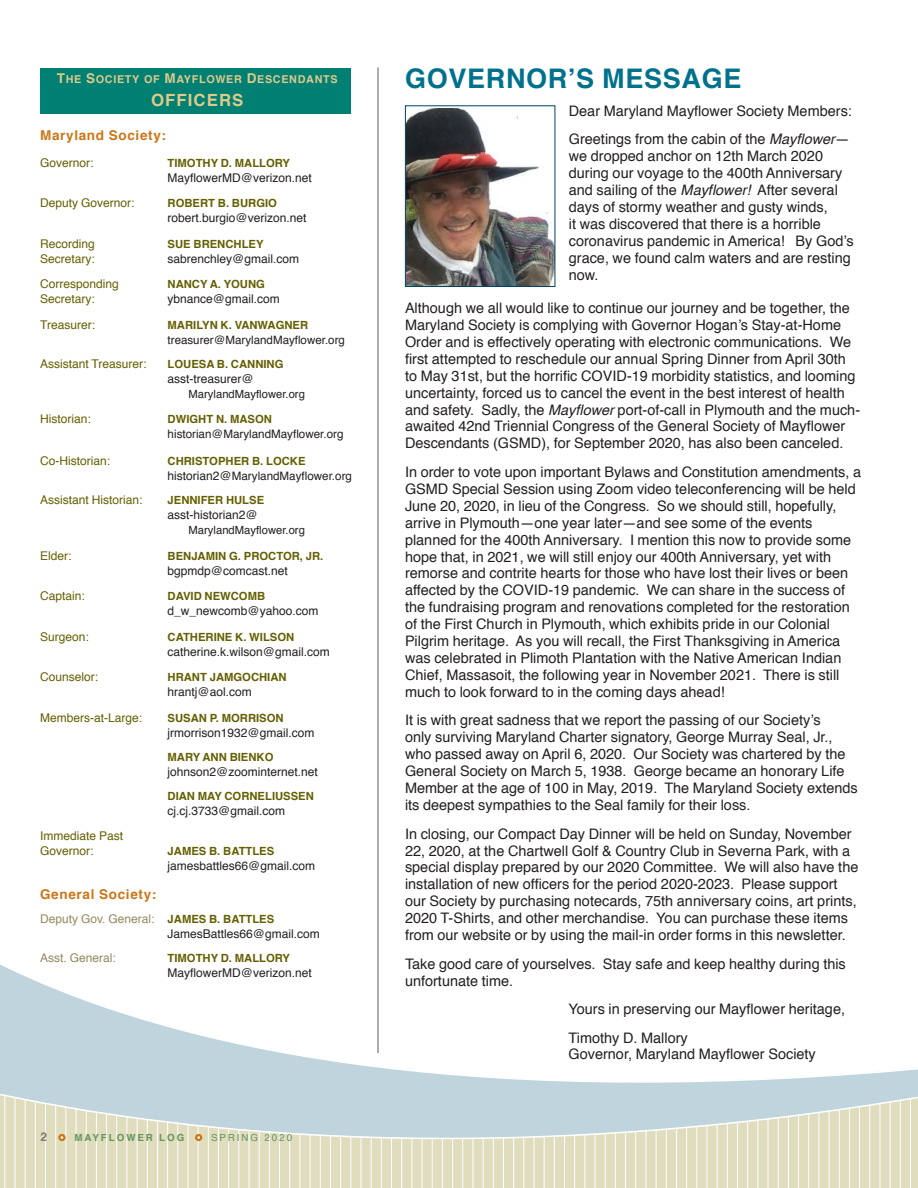
<style>
.page{position:relative;width:918px;height:1188px;background:#fff}
.page>*{position:absolute;margin:0;border:0;box-sizing:border-box;transform-origin:0 0}
.t1{font:700 27px "Helvetica";letter-spacing:.025em;color:#00718d}
.t2{font:16.8px "Helvetica Bold SC800";letter-spacing:.06em;color:#deca8b}
.t3{font:14.4px/17px "Helvetica";color:#221f1f}
.t4{font:700 13.5px "Helvetica";letter-spacing:.05em;color:#cb7616}
.t5{font:12px/15px "Helvetica";color:#221f1f}
.t6{font:12px/15px "Helvetica";color:#655f00}
.t7{font:12px "Helvetica";color:#94885d}
.t8{font:700 12px "Helvetica";color:#837a74}
.t9{font:11.7px "Helvetica";color:#221f1f}
.t10{font:11.55px "Helvetica";color:#221f1f}
.t11{font:700 11.25px "Helvetica";color:#655f00}
.t12{font:11.25px "Helvetica";color:#221f1f}
.t13{font:10.8px "Helvetica Bold SC800";letter-spacing:.06em;color:#deca8b}
.t14{font:700 9.75px "Helvetica";letter-spacing:.2em;color:#61965b}
.t15{font:9.75px "Helvetica";letter-spacing:.2em;color:#61965b}
.s1{font-size:13.5px}
.s2{font-size:12px}
.s3{font-style:italic}
.s4{color:#94885d}
.s5{font-weight:700;font-size:11.25px;color:#655f00}
</style>
<div class="page">
<svg style="left:0;top:900px;width:918px;height:288px"></svg>
<hr style="left:378px;top:67px;width:1px;height:986px;background:#5e564e">
<div style="left:41px;top:68px;width:310px;height:45px;background:#007f73"></div>
<img style="left:407px;top:108px;width:146px;height:177px">
<div style="left:405px;top:105px;width:150px;height:182px;border:1px solid #00435d"></div>
<div style="left:58px;top:1134px;width:8px;height:7px;border:2px solid #cb7616;border-radius:50%"></div>
<div style="left:195px;top:1134px;width:7px;height:7px;border:2px solid #cb7616;border-radius:50%"></div>
<p class="t13" style="left:57px;top:73px;width:282px"><span class="s1">T</span>HE <span class="s1">S</span>OCIETY OF <span class="s1">M</span>AYFLOWER <span class="s1">D</span>ESCENDANTS</p>
<h1 class="t1" style="left:405px;top:57px;width:338px">GOVERNOR’S MESSAGE</h1>
<p class="t2" style="left:151px;top:90px;width:94px">OFFICERS</p>
<p class="t4" style="left:40px;top:124px;width:127px">Maryland Society:</p>
<p class="t6" style="left:40px;top:156px;width:55px">Governor:</p>
<p class="t11" style="left:168px;top:154px;width:124px">TIMOTHY D. MALLORY</p>
<p class="t5" style="left:168px;top:171px;width:146px">MayflowerMD@verizon.net</p>
<p class="t6" style="left:40px;top:196px;width:96px">Deputy Governor:</p>
<p class="t11" style="left:168px;top:194px;width:111px">ROBERT B. BURGIO</p>
<p class="t5" style="left:168px;top:211px;width:140px">robert.burgio@verizon.net</p>
<p class="t6" style="left:40px;top:237px;width:56px">Recording</p>
<p class="t11" style="left:168px;top:235px;width:97px">SUE BRENCHLEY</p>
<p class="t6" style="left:40px;top:252px;width:56px">Secretary:</p>
<p class="t5" style="left:168px;top:252px;width:133px">sabrenchley@gmail.com</p>
<p class="t6" style="left:40px;top:277px;width:80px">Corresponding</p>
<p class="t11" style="left:168px;top:275px;width:99px">NANCY A. YOUNG</p>
<p class="t6" style="left:40px;top:292px;width:56px">Secretary:</p>
<p class="t5" style="left:168px;top:292px;width:114px">ybnance@gmail.com</p>
<p class="t6" style="left:40px;top:318px;width:56px">Treasurer:</p>
<p class="t11" style="left:168px;top:316px;width:142px">MARILYN K. VANWAGNER</p>
<p class="t10" style="left:168px;top:335px;width:179px">treasurer@MarylandMayflower.org</p>
<p class="t6" style="left:40px;top:357px;width:108px">Assistant Treasurer:</p>
<p class="t11" style="left:168px;top:355px;width:117px">LOUESA B. CANNING</p>
<p class="t5" style="left:168px;top:372px;width:88px">asst-treasurer@</p>
<p class="t12" style="left:189px;top:389px;width:118px">MarylandMayflower.org</p>
<p class="t6" style="left:40px;top:412px;width:52px">Historian:</p>
<p class="t11" style="left:168px;top:410px;width:106px">DWIGHT N. MASON</p>
<p class="t9" style="left:168px;top:429px;width:177px">historian@MarylandMayflower.org</p>
<p class="t6" style="left:40px;top:454px;width:72px">Co-Historian:</p>
<p class="t11" style="left:168px;top:452px;width:139px">CHRISTOPHER B. LOCKE</p>
<p class="t9" style="left:168px;top:471px;width:186px"><span class="s2">historian2@</span>MarylandMayflower.org</p>
<p class="t6" style="left:40px;top:493px;width:104px">Assistant Historian:</p>
<p class="t11" style="left:168px;top:491px;width:98px">JENNIFER HULSE</p>
<p class="t5" style="left:168px;top:508px;width:92px">asst-historian2@</p>
<p class="t12" style="left:189px;top:525px;width:118px">MarylandMayflower.org</p>
<p class="t6" style="left:40px;top:549px;width:33px">Elder:</p>
<p class="t11" style="left:168px;top:547px;width:157px">BENJAMIN G. PROCTOR, JR.</p>
<p class="t5" style="left:168px;top:564px;width:122px">bgpmdp@comcast.net</p>
<p class="t6" style="left:40px;top:589px;width:46px">Captain:</p>
<p class="t11" style="left:168px;top:587px;width:99px">DAVID NEWCOMB</p>
<p class="t5" style="left:168px;top:604px;width:152px">d_w_newcomb@yahoo.com</p>
<p class="t6" style="left:40px;top:630px;width:50px">Surgeon:</p>
<p class="t11" style="left:168px;top:628px;width:128px">CATHERINE K. WILSON</p>
<p class="t5" style="left:168px;top:645px;width:164px">catherine.k.wilson@gmail.com</p>
<p class="t6" style="left:40px;top:670px;width:60px">Counselor:</p>
<p class="t11" style="left:168px;top:668px;width:121px">HRANT JAMGOCHIAN</p>
<p class="t5" style="left:168px;top:685px;width:86px">hrantj@aol.com</p>
<p class="t6" style="left:40px;top:711px;width:104px">Members-at-Large:</p>
<p class="t11" style="left:168px;top:709px;width:118px">SUSAN P. MORRISON</p>
<p class="t5" style="left:168px;top:726px;width:148px">jrmorrison1932@gmail.com</p>
<p class="t11" style="left:168px;top:748px;width:107px">MARY ANN BIENKO</p>
<p class="t5" style="left:168px;top:765px;width:152px">johnson2@zoominternet.net</p>
<p class="t11" style="left:168px;top:787px;width:148px">DIAN MAY CORNELIUSSEN</p>
<p class="t5" style="left:168px;top:804px;width:119px">cj.cj.3733@gmail.com</p>
<p class="t6" style="left:40px;top:829px;width:85px">Immediate Past<br>Governor:</p>
<p class="t3" style="left:569px;top:97px;width:285px;line-height:29px">Dear Maryland Mayflower Society Members:<br>Greetings from the cabin of the <span class="s3">Mayflower</span>—</p>
<p class="t3" style="left:569px;top:149px;width:286px">we dropped anchor on 12th March 2020 during our voyage to the 400th Anniversary and sailing of the <span class="s3">Mayflower!</span> After several days of stormy weather and gusty winds,<br>it was discovered that there is a horrible coronavirus pandemic in America! By God’s grace, we found calm waters and are resting now.</p>
<p class="t3" style="left:405px;top:301px;width:457px">Although we all would like to continue our journey and be together, the Maryland Society is complying with Governor Hogan’s Stay-at-Home Order and is effectively operating with electronic communications. We first attempted to reschedule our annual Spring Dinner from April 30th to May 31st, but the horrific COVID-19 morbidity statistics, and looming uncertainty, forced us to cancel the event in the best interest of health and safety. Sadly, the <span class="s3">Mayflower</span> port-of-call in Plymouth and the much&shy;awaited 42nd Triennial Congress of the General Society of Mayflower Descendants (GSMD), for September 2020, has also been canceled.</p>
<p class="t3" style="left:405px;top:465px;width:458px">In order to vote upon important Bylaws and Constitution amendments, a GSMD Special Session using Zoom video teleconferencing will be held June 20, 2020, in lieu of the Congress. So we should still, hopefully, arrive in Plymouth—one year later—and see some of the events planned for the 400th Anniversary. I mention this now to provide some hope that, in 2021, we will still enjoy our 400th Anniversary, yet with remorse and contrite hearts for those who have lost their lives or been affected by the COVID-19 pandemic. We can share in the success of the fundraising program and renovations completed for the restoration of the First Church in Plymouth, which exhibits pride in our Colonial Pilgrim heritage. As you will recall, the First Thanksgiving in America was celebrated in Plimoth Plantation with the Native American Indian Chief, Massasoit, the following year in November 2021. There is still much to look forward to in the coming days ahead!</p>
<p class="t3" style="left:405px;top:712px;width:454px">It is with great sadness that we report the passing of our Society’s<br>only surviving Maryland Charter signatory, George Murray Seal, Jr., who passed away on April 6, 2020. Our Society was chartered by the General Society on March 5, 1938. George became an honorary Life Member at the age of 100 in May, 2019. The Maryland Society extends its deepest sympathies to the Seal family for their loss.</p>
<p class="t3" style="left:405px;top:826px;width:455px">In closing, our Compact Day Dinner will be held on Sunday, November 22, 2020, at the Chartwell Golf &amp; Country Club in Severna Park, with a special display prepared by our 2020 Committee. We will also have the installation of new officers for the period 2020-2023. Please support our Society by purchasing notecards, 75th anniversary coins, art prints, 2020 T-Shirts, and other merchandise. You can purchase these items from our website or by using the mail-in order forms in this newsletter.</p>
<p class="t3" style="left:405px;top:956px;width:442px">Take good care of yourselves. Stay safe and keep healthy during this unfortunate time.</p>
<p class="t3" style="left:569px;top:996px;width:278px;line-height:28.5px">Yours in preserving our Mayflower heritage,<br>Timothy D. Mallory</p>
<p class="t3" style="left:569px;top:1047px;width:249px">Governor, Maryland Mayflower Society</p>
<p class="t11" style="left:168px;top:842px;width:108px">JAMES B. BATTLES</p>
<p class="t5" style="left:168px;top:859px;width:149px">jamesbattles66@gmail.com</p>
<p class="t4" style="left:40px;top:883px;width:118px">General Society:</p>
<p class="t5" style="left:168px;top:912px;width:154px;text-indent:-128px"><span class="s4">Deputy Gov. General:</span> <span class="s5">JAMES B. BATTLES<br></span>JamesBattles66@gmail.com</p>
<p class="t7" style="left:40px;top:952px;width:77px">Asst. General:</p>
<p class="t11" style="left:168px;top:949px;width:124px">TIMOTHY D. MALLORY</p>
<p class="t5" style="left:168px;top:966px;width:146px">MayflowerMD@verizon.net</p>
<p class="t8" style="left:40px;top:1130px;width:8px">2</p>
<p class="t14" style="left:74px;top:1130px;width:111px">MAYFLOWER LOG</p>
<p class="t15" style="left:211px;top:1134px;width:83px">SPRING 2020</p>
</div>
